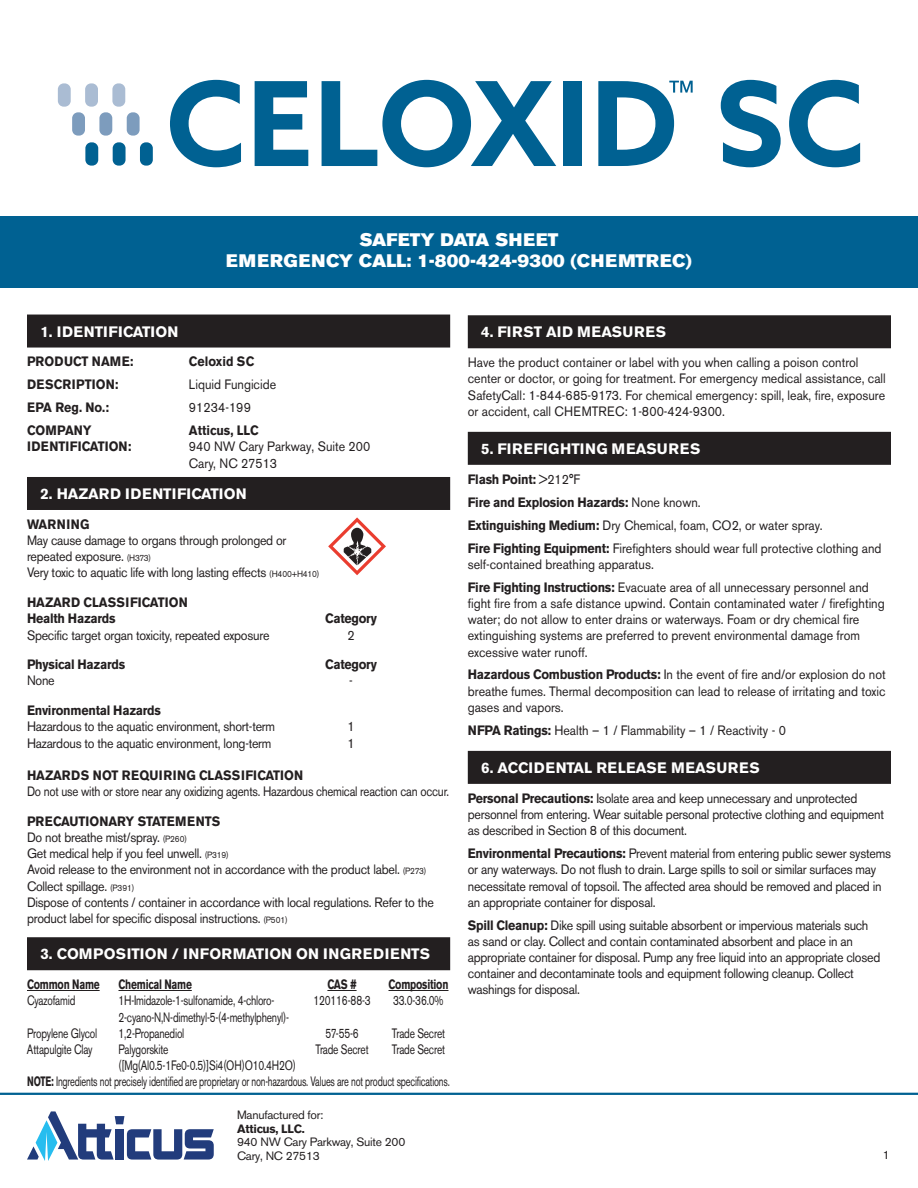
<style>
.page{position:relative;width:918px;height:1188px;background:#fff}
.page>*{position:absolute;margin:0;border:0;box-sizing:border-box;transform-origin:0 0}
.t1{font:18px/21.6px "Akzidenz Grotesk BE Super";letter-spacing:.02em;color:#fff;text-align:center}
.t2{font:700 15px "Akzidenz Grotesk BE";letter-spacing:.02em;color:#fff}
.t3{font:700 15px "Akzidenz Grotesk BE";color:#fff}
.t4{font:700 15px "Akzidenz Grotesk BE";letter-spacing:.04em;color:#fff}
.t5{font:13.5px/16.2px "Akzidenz Grotesk BE";letter-spacing:-.02em;color:#231f20;scale:.92 1}
.t6{font:13.5px/16.2px "Akzidenz Grotesk BE";color:#231f20;scale:.92 1}
.t7{font:13.5px/16.2px "Akzidenz Grotesk BE";letter-spacing:-.02em;color:#231f20;scale:.75 1}
.t8{font:700 13.5px/23px "Akzidenz Grotesk BE";color:#231f20;scale:.92 1}
.t9{font:13.5px "Akzidenz Grotesk BE";letter-spacing:-.02em;color:#231f20;scale:.85 1}
.t10{font:700 13.5px "Akzidenz Grotesk BE";letter-spacing:-.02em;color:#231f20;scale:.92 1}
.t11{font:700 13.5px "Akzidenz Grotesk BE";letter-spacing:.02em;color:#231f20;scale:.92 1}
.t12{font:700 13.5px "Akzidenz Grotesk BE";letter-spacing:-.02em;color:#231f20;scale:.75 1}
.t13{font:700 13.5px "Akzidenz Grotesk BE";letter-spacing:.03em;color:#231f20;scale:.92 1}
.t14{font:700 13.5px "Akzidenz Grotesk BE";color:#231f20;scale:.75 1}
.t15{font:12px/13.5px "Akzidenz Grotesk BE";letter-spacing:-.02em;color:#231f20}
.t16{font:700 12px "Akzidenz Grotesk BE";letter-spacing:-.02em;color:#231f20}
.s1{font-size:9px}
.s2{font-weight:700}
</style>
<div class="page">
<hr style="left:0;top:1093px;width:918px;height:2px;background:#006192">
<svg style="left:27px;top:1111px;width:187px;height:50px"></svg>
<div style="left:0;top:217px;width:918px;height:71px;background:#006192"></div>
<div style="left:27px;top:315px;width:423px;height:33px;background:#231f20"></div>
<div style="left:27px;top:477px;width:423px;height:33px;background:#231f20"></div>
<div style="left:27px;top:937px;width:423px;height:33px;background:#231f20"></div>
<hr style="left:27px;top:990px;width:73px;height:1px;background:#231f20">
<hr style="left:118px;top:990px;width:74px;height:1px;background:#231f20">
<hr style="left:327px;top:990px;width:30px;height:1px;background:#231f20">
<hr style="left:388px;top:990px;width:60px;height:1px;background:#231f20">
<svg style="left:170px;top:80px;width:71px;height:87px"></svg>
<svg style="left:255px;top:81px;width:53px;height:85px"></svg>
<svg style="left:322px;top:80px;width:234px;height:87px"></svg>
<div style="left:563px;top:81px;width:19px;height:85px;background:#006192"></div>
<svg style="left:721px;top:80px;width:60px;height:87px"></svg>
<svg style="left:789px;top:80px;width:71px;height:87px"></svg>
<svg style="left:598px;top:81px;width:95px;height:85px"></svg>
<svg style="left:58px;top:83px;width:82px;height:53px"></svg>
<svg style="left:85px;top:142px;width:13px;height:24px"></svg>
<svg style="left:113px;top:142px;width:13px;height:24px"></svg>
<svg style="left:140px;top:142px;width:13px;height:24px"></svg>
<div style="left:468px;top:315px;width:423px;height:33px;background:#231f20"></div>
<div style="left:468px;top:432px;width:423px;height:33px;background:#231f20"></div>
<div style="left:468px;top:751px;width:423px;height:33px;background:#231f20"></div>
<svg style="left:328px;top:517px;width:58px;height:58px"></svg>
<h1 class="t1" style="left:226px;top:229px;width:467px">SAFETY DATA SHEET<br>EMERGENCY CALL: 1-800-424-9300 (CHEMTREC)</h1>
<p class="t3" style="left:40px;top:323px;width:139px">1. IDENTIFICATION</p>
<p class="t8" style="left:27px;top:350px;width:117px">PRODUCT NAME:</p>
<p class="t8" style="left:189px;top:350px;width:72px">Celoxid SC</p>
<p class="t8" style="left:27px;top:373px;width:101px">DESCRIPTION:<br>EPA Reg. No.:<br>COMPANY</p>
<p class="t8" style="left:27px;top:435px;width:115px">IDENTIFICATION:</p>
<p class="t6" style="left:189px;top:373px;width:96px;line-height:23px">Liquid Fungicide<br>91234-199</p>
<p class="t8" style="left:189px;top:419px;width:77px">Atticus, LLC</p>
<p class="t6" style="left:189px;top:439px;width:199px">940 NW Cary Parkway, Suite 200<br>Cary, NC 27513</p>
<p class="t3" style="left:40px;top:485px;width:208px">2. HAZARD IDENTIFICATION</p>
<p class="t13" style="left:27px;top:516px;width:69px">WARNING</p>
<p class="t5" style="left:27px;top:532px;width:319px">May cause damage to organs through prolonged or repeated exposure. <span class="s1">(H373)<br></span>Very toxic to aquatic life with long lasting effects <span class="s1">(H400+H410)</span></p>
<p class="t8" style="left:27px;top:595px;width:176px;line-height:16.2px">HAZARD CLASSIFICATION<br>Health Hazards</p>
<p class="t10" style="left:325px;top:611px;width:58px">Category</p>
<p class="t5" style="left:27px;top:627px;width:265px">Specific target organ toxicity, repeated exposure</p>
<p class="t5" style="left:347px;top:627px;width:9px">2</p>
<p class="t10" style="left:27px;top:657px;width:108px">Physical Hazards</p>
<p class="t10" style="left:325px;top:657px;width:58px">Category</p>
<p class="t5" style="left:27px;top:673px;width:32px">None</p>
<p class="t5" style="left:349px;top:673px;width:5px">-</p>
<p class="t10" style="left:27px;top:703px;width:147px">Environmental Hazards</p>
<p class="t5" style="left:27px;top:719px;width:271px">Hazardous to the aquatic environment, short-term</p>
<p class="t5" style="left:347px;top:719px;width:9px">1</p>
<p class="t5" style="left:27px;top:735px;width:267px">Hazardous to the aquatic environment, long-term</p>
<p class="t5" style="left:347px;top:735px;width:9px">1</p>
<p class="t11" style="left:27px;top:767px;width:302px">HAZARDS NOT REQUIRING CLASSIFICATION</p>
<p class="t9" style="left:27px;top:783px;width:498px">Do not use with or store near any oxidizing agents. Hazardous chemical reaction can occur.</p>
<p class="t5" style="left:27px;top:813px;width:444px"><span class="s2">PRECAUTIONARY STATEMENTS<br></span>Do not breathe mist/spray. <span class="s1">(P260)<br></span>Get medical help if you feel unwell. <span class="s1">(P319)<br></span>Avoid release to the environment not in accordance with the product label. <span class="s1">(P273)<br></span>Collect spillage. <span class="s1">(P391)<br></span>Dispose of contents / container in accordance with local regulations. Refer to the product label for specific disposal instructions. <span class="s1">(P501)</span></p>
<p class="t2" style="left:40px;top:946px;width:391px">3. COMPOSITION / INFORMATION ON INGREDIENTS</p>
<p class="t12" style="left:27px;top:977px;width:99px">Common Name</p>
<p class="t12" style="left:118px;top:977px;width:100px">Chemical Name</p>
<p class="t14" style="left:327px;top:977px;width:41px">CAS #</p>
<p class="t12" style="left:389px;top:977px;width:82px">Composition</p>
<p class="t7" style="left:27px;top:993px;width:66px">Cyazofamid</p>
<p class="t7" style="left:118px;top:993px;width:209px">1H-Imidazole-1-sulfonamide, 4-chloro-</p>
<p class="t7" style="left:313px;top:993px;width:78px">120116-88-3</p>
<p class="t7" style="left:393px;top:993px;width:69px">33.0-36.0%</p>
<p class="t7" style="left:118px;top:1009px;width:229px">2-cyano-N,N-dimethyl-5-(4-methylphenyl)-</p>
<p class="t7" style="left:27px;top:1025px;width:95px">Propylene Glycol</p>
<p class="t7" style="left:118px;top:1025px;width:89px">1,2-Propanediol</p>
<p class="t7" style="left:325px;top:1025px;width:46px">57-55-6</p>
<p class="t7" style="left:392px;top:1025px;width:72px">Trade Secret</p>
<p class="t7" style="left:27px;top:1041px;width:89px">Attapulgite Clay</p>
<p class="t7" style="left:118px;top:1041px;width:68px">Palygorskite</p>
<p class="t7" style="left:316px;top:1041px;width:72px">Trade Secret</p>
<p class="t7" style="left:392px;top:1041px;width:72px">Trade Secret</p>
<p class="t7" style="left:27px;top:1057px;width:565px;text-indent:91px">([Mg(Al0.5-1Fe0-0.5)]Si4(OH)O10.4H2O)<br><span class="s2">NOTE:</span> Ingredients not precisely identified are proprietary or non-hazardous. Values are not product specifications.</p>
<p class="t15" style="left:237px;top:1108px;width:88px">Manufactured for:</p>
<p class="t16" style="left:237px;top:1122px;width:69px">Atticus, LLC.</p>
<p class="t15" style="left:237px;top:1135px;width:170px">940 NW Cary Parkway, Suite 200<br>Cary, NC 27513</p>
<p class="t4" style="left:481px;top:324px;width:186px">4. FIRST AID MEASURES</p>
<p class="t6" style="left:468px;top:354px;width:456px">Have the product container or label with you when calling a poison control center or doctor, or going for treatment. For emergency medical assistance, call SafetyCall: 1-844-685-9173. For chemical emergency: spill, leak, fire, exposure or accident, call CHEMTREC: 1-800-424-9300.</p>
<p class="t2" style="left:481px;top:440px;width:221px">5. FIREFIGHTING MEASURES</p>
<p class="t6" style="left:468px;top:468px;width:451px;line-height:23px"><span class="s2">Flash Point:</span> &gt;212°F<br><span class="s2">Fire and Explosion Hazards:</span> None known.<br><span class="s2">Extinguishing Medium:</span> Dry Chemical, foam, CO2, or water spray.<br><span class="s2">Fire Fighting Equipment:</span> Firefighters should wear full protective clothing and</p>
<p class="t6" style="left:468px;top:553px;width:438px;line-height:23px">self-contained breathing apparatus.<br><span class="s2">Fire Fighting Instructions:</span> Evacuate area of all unnecessary personnel and</p>
<p class="t6" style="left:468px;top:595px;width:455px">fight fire from a safe distance upwind. Contain contaminated water / firefighting water; do not allow to enter drains or waterways. Foam or dry chemical fire extinguishing systems are preferred to prevent environmental damage from excessive water runoff.</p>
<p class="t5" style="left:468px;top:667px;width:456px;text-align:justify"><span class="s2">Hazardous Combustion Products:</span> In the event of fire and/or explosion do not breathe fumes. Thermal decomposition can lead to release of irritating and toxic gases and vapors.</p>
<p class="t6" style="left:468px;top:722px;width:347px"><span class="s2">NFPA Ratings:</span> Health – 1 / Flammability – 1 / Reactivity - 0</p>
<p class="t2" style="left:481px;top:759px;width:280px">6. ACCIDENTAL RELEASE MEASURES</p>
<p class="t5" style="left:468px;top:790px;width:454px"><span class="s2">Personal Precautions:</span> Isolate area and keep unnecessary and unprotected personnel from entering. Wear suitable personal protective clothing and equipment as described in Section 8 of this document.</p>
<p class="t5" style="left:468px;top:845px;width:461px"><span class="s2">Environmental Precautions:</span> Prevent material from entering public sewer systems or any waterways. Do not flush to drain. Large spills to soil or similar surfaces may necessitate removal of topsoil. The affected area should be removed and placed in an appropriate container for disposal.</p>
<p class="t5" style="left:468px;top:917px;width:450px"><span class="s2">Spill Cleanup:</span> Dike spill using suitable absorbent or impervious materials such as sand or clay. Collect and contain contaminated absorbent and place in an appropriate container for disposal. Pump any free liquid into an appropriate closed container and decontaminate tools and equipment following cleanup. Collect washings for disposal.</p>
<p class="t15" style="left:883px;top:1148px;width:8px">1</p>
</div>
